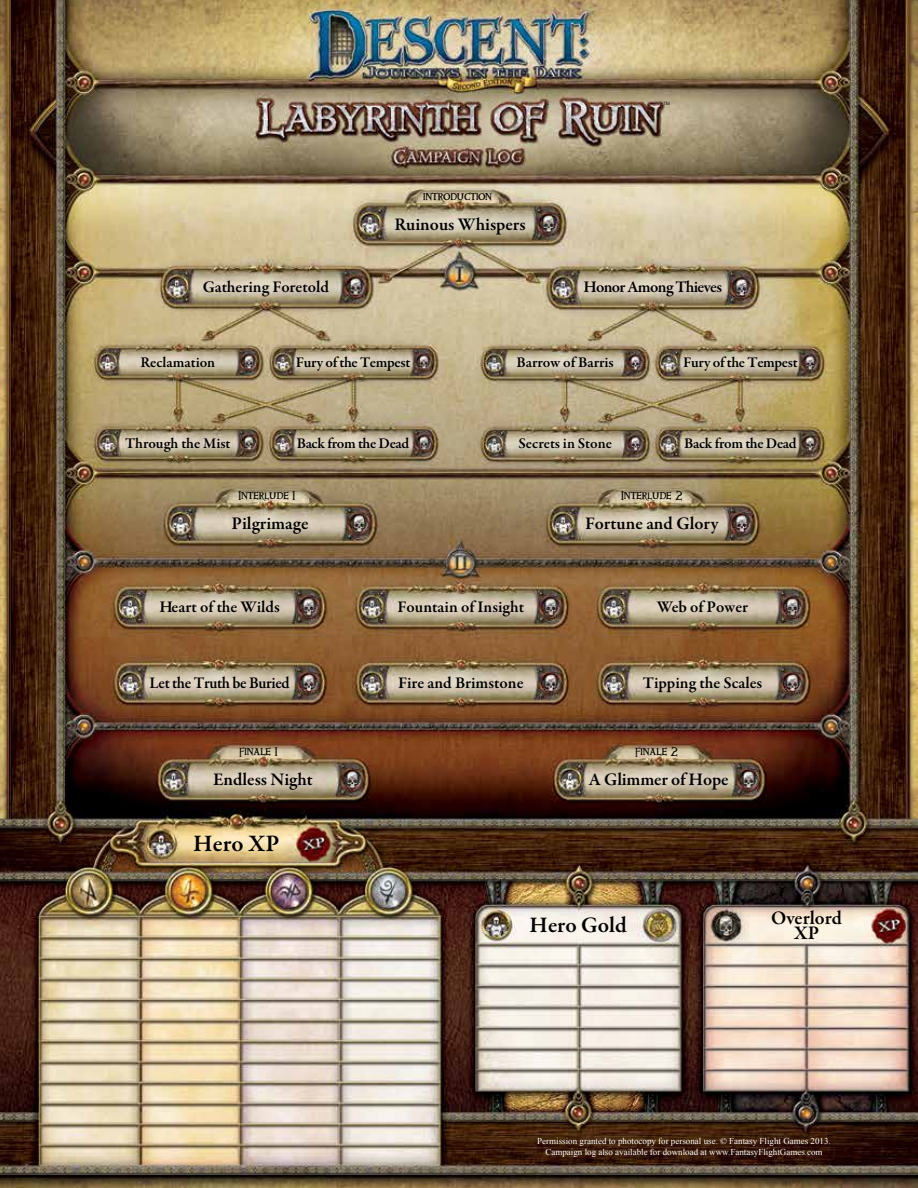
<style>
.page{position:relative;width:918px;height:1188px;background:#fff}
.page>*{position:absolute;margin:0;border:0;box-sizing:border-box;transform-origin:0 0}
.t1{font:700 24px "Garamond Descent";color:#000}
.t2{font:700 22.5px "Garamond Descent";color:#000}
.t3{font:700 19.5px/15px "Garamond Descent";color:#000;text-align:center}
.t4{font:700 18px "Garamond Descent";color:#000}
.t5{font:700 16.5px "Garamond Descent";color:#000}
.t6{font:700 16.5px "Garamond Descent";letter-spacing:-.02em;color:#000;scale:.95 1}
.t7{font:700 16.5px "Garamond Descent";letter-spacing:-.04em;color:#000}
.t8{font:700 15px "Garamond Descent";letter-spacing:-.02em;color:#000}
.t9{font:700 15px "Garamond Descent";color:#000}
.t10{font:11.25px "Windlass";color:#000;scale:.88 1}
.t11{font:9px/10.8px "Times New Roman";color:#fff;text-align:center}
.t12{font:4.5px "Arial";color:#000}
.s1{font-size:10.5px}
.s2{font-size:9px}
</style>
<div class="page">
<img style="left:0;top:0;width:918px;height:1188px">
<h3 class="t5" style="left:203px;top:277px;width:128px">Gathering Foretold</h3>
<p class="t10" style="left:423px;top:189px;width:80px">introduction</p>
<h3 class="t4" style="left:394px;top:213px;width:133px">Ruinous Whispers</h3>
<p class="t12" style="left:663px;top:100px;width:8px">TM</p>
<h3 class="t7" style="left:583px;top:277px;width:140px">Honor Among Thieves</h3>
<h3 class="t9" style="left:140px;top:353px;width:76px">Reclamation</h3>
<h3 class="t9" style="left:517px;top:353px;width:99px">Barrow of Barris</h3>
<h3 class="t8" style="left:296px;top:353px;width:116px">Fury of the Tempest</h3>
<h3 class="t8" style="left:683px;top:353px;width:116px">Fury of the Tempest</h3>
<h3 class="t8" style="left:297px;top:434px;width:114px">Back from the Dead</h3>
<h3 class="t8" style="left:684px;top:434px;width:114px">Back from the Dead</h3>
<h3 class="t9" style="left:125px;top:434px;width:107px">Through the Mist</h3>
<h3 class="t9" style="left:518px;top:434px;width:95px">Secrets in Stone</h3>
<p class="t10" style="left:238px;top:488px;width:66px">Inter<span class="s1">l</span>ude 1</p>
<p class="t10" style="left:621px;top:488px;width:71px">Inter<span class="s1">l</span>ude 2</p>
<h3 class="t4" style="left:232px;top:512px;width:78px">Pilgrimage</h3>
<h3 class="t4" style="left:585px;top:512px;width:135px">Fortune and Glory</h3>
<h3 class="t5" style="left:159px;top:597px;width:122px">Heart of the Wilds</h3>
<h3 class="t5" style="left:398px;top:597px;width:128px">Fountain of Insight</h3>
<h3 class="t5" style="left:657px;top:597px;width:93px">Web of Power</h3>
<h3 class="t6" style="left:150px;top:673px;width:149px">Let the Truth be Buried</h3>
<h3 class="t5" style="left:398px;top:673px;width:127px">Fire and Brimstone</h3>
<h3 class="t5" style="left:643px;top:673px;width:121px">Tipping the Scales</h3>
<p class="t10" style="left:240px;top:744px;width:45px"><span class="s2">F</span>inale 1</p>
<p class="t10" style="left:636px;top:744px;width:49px"><span class="s2">F</span>inale 2</p>
<h3 class="t4" style="left:213px;top:769px;width:101px">Endless Night</h3>
<h3 class="t4" style="left:589px;top:769px;width:141px">A Glimmer of Hope</h3>
<h1 class="t1" style="left:193px;top:829px;width:88px">Hero XP</h1>
<h2 class="t2" style="left:530px;top:911px;width:99px">Hero Gold</h2>
<h3 class="t3" style="left:771px;top:911px;width:72px">Overlord<br>XP</h3>
<p class="t11" style="left:537px;top:1136px;width:295px">Permission granted to photocopy for personal use. © Fantasy Flight Games 2013.<br>Campaign log also available for download at www.FantasyFlightGames.com</p>
</div>
